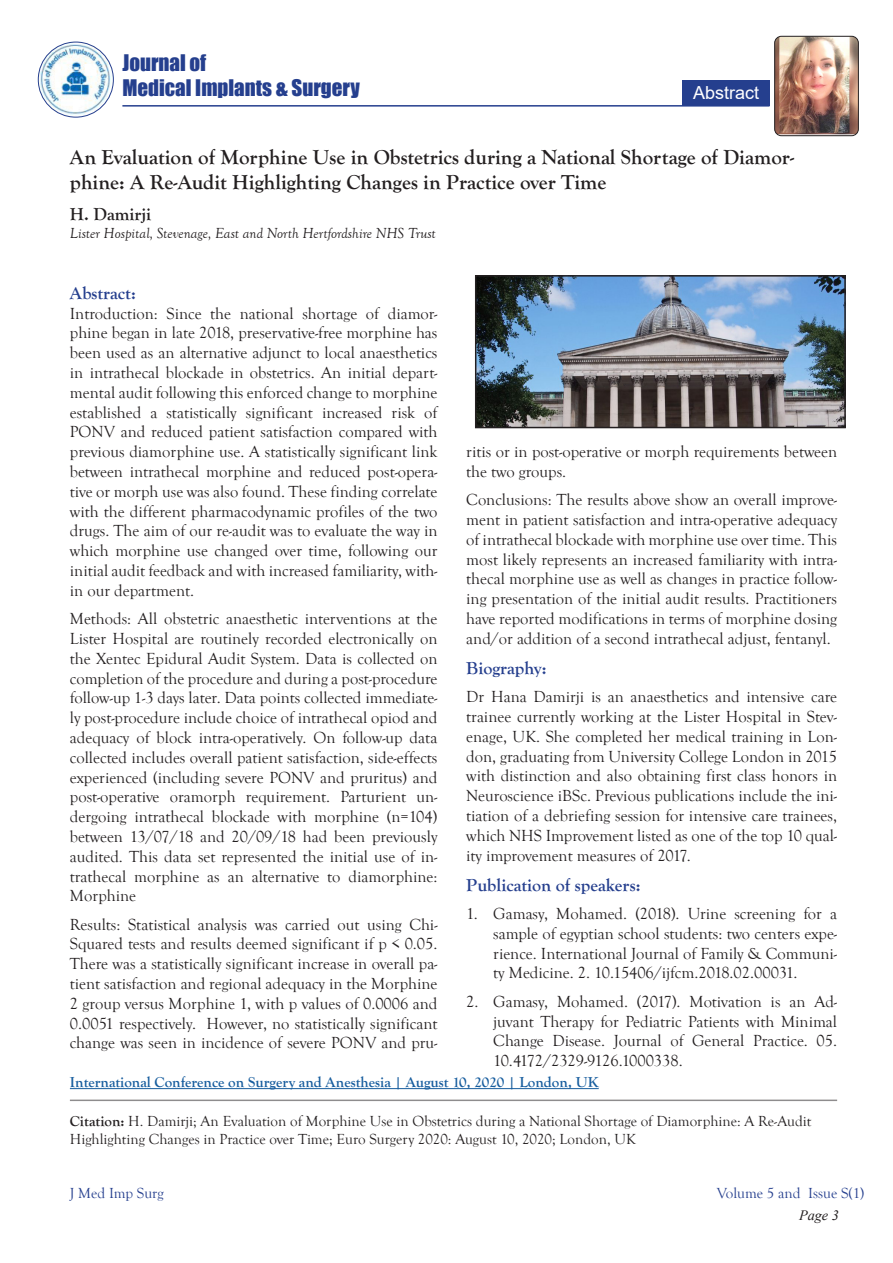
<style>
.page{position:relative;width:893px;height:1263px;background:#fff}
.page>*{position:absolute;margin:0;border:0;box-sizing:border-box;transform-origin:0 0}
.t1{font:700 21px/25.2px "Goudy Old Style T";color:#231f20}
.t2{font:21px/25.2px "Impact";color:#253f8e}
.t3{font:700 18px "Goudy Old Style T";color:#253f8e}
.t4{font:700 18px "Goudy Old Style T";color:#231f20}
.t5{font:18px "Arial";color:#fff}
.t6{font:16.5px/19.8px "Goudy Old Style T";color:#231f20;text-align:justify}
.t7{font:15px/18px "Goudy Old Style T";color:#231f20}
.t8{font:700 15px "Goudy Old Style T";color:#175d9e}
.t9{font:italic 15px "Goudy Old Style T";color:#231f20}
.t10{font:15px "Goudy Old Style T";color:#253f8e}
.t11{font:italic 14.25px "Times New Roman";color:#231f20}
.s1{font-weight:700}
</style>
<div class="page">
<img style="left:38px;top:42px;width:75px;height:74px">
<div style="left:38px;top:42px;width:76px;height:76px;border:1px solid #253f8e;border-radius:50%"></div>
<div style="left:682px;top:80px;width:88px;height:25px;background:#253f8e"></div>
<hr style="left:122px;top:105px;width:647px;height:2px;background:#253f8e">
<img style="left:775px;top:36px;width:83px;height:100px">
<div style="left:774px;top:36px;width:85px;height:100px;border:1px solid #231f20;border-radius:7px"></div>
<hr style="left:70px;top:1099px;width:767px;height:2px;background:#231f20">
<img style="left:478px;top:278px;width:365px;height:147px">
<div style="left:475px;top:275px;width:371px;height:153px;border:2px solid #231f20"></div>
<hr style="left:70px;top:1088px;width:529px;height:1px;background:#175d9e">
<p class="t2" style="left:122px;top:49px;width:239px">Journal of<br>Medical Implants &amp; Surgery</p>
<p class="t5" style="left:693px;top:80px;width:68px">Abstract</p>
<p class="t1" style="left:70px;top:145px;width:726px">An Evaluation of Morphine Use in Obstetrics during a National Shortage of Diamor&shy;phine: A Re-Audit Highlighting Changes in Practice over Time</p>
<p class="t4" style="left:70px;top:204px;width:83px">H. Damirji</p>
<p class="t9" style="left:70px;top:224px;width:367px">Lister Hospital, Stevenage, East and North Hertfordshire NHS Trust</p>
<p class="t3" style="left:70px;top:283px;width:68px">Abstract:</p>
<p class="t6" style="left:70px;top:304px;width:369px">Introduction: Since the national shortage of diamor&shy;phine began in late 2018, preservative-free morphine has been used as an alternative adjunct to local anaesthetics in intrathecal blockade in obstetrics. An initial depart&shy;mental audit following this enforced change to morphine established a statistically significant increased risk of PONV and reduced patient satisfaction compared with previous diamorphine use. A statistically significant link between intrathecal morphine and reduced post-opera&shy;tive or morph use was also found. These finding correlate with the different pharmacodynamic profiles of the two drugs. The aim of our re-audit was to evaluate the way in which morphine use changed over time, following our initial audit feedback and with increased familiarity, with&shy;in our department.</p>
<p class="t6" style="left:70px;top:609px;width:369px">Methods: All obstetric anaesthetic interventions at the Lister Hospital are routinely recorded electronically on the Xentec Epidural Audit System. Data is collected on completion of the procedure and during a post-procedure follow-up 1-3 days later. Data points collected immediate&shy;ly post-procedure include choice of intrathecal opiod and adequacy of block intra-operatively. On follow-up data collected includes overall patient satisfaction, side-effects experienced (including severe PONV and pruritus) and post-operative oramorph requirement. Parturient un&shy;dergoing intrathecal blockade with morphine (n=104) between 13/07/18 and 20/09/18 had been previously audited. This data set represented the initial use of in&shy;trathecal morphine as an alternative to diamorphine:<br>Morphine</p>
<p class="t6" style="left:70px;top:915px;width:369px">Results: Statistical analysis was carried out using Chi-Squared tests and results deemed significant if p &lt; 0.05.<br>There was a statistically significant increase in overall pa&shy;tient satisfaction and regional adequacy in the Morphine 2 group versus Morphine 1, with p values of 0.0006 and 0.0051 respectively. However, no statistically significant change was seen in incidence of severe PONV and pru-</p>
<p class="t6" style="left:466px;top:442px;width:372px">ritis or in post-operative or morph requirements between the two groups.</p>
<p class="t6" style="left:466px;top:490px;width:372px">Conclusions: The results above show an overall improve&shy;ment in patient satisfaction and intra-operative adequacy of intrathecal blockade with morphine use over time. This most likely represents an increased familiarity with intra&shy;thecal morphine use as well as changes in practice follow&shy;ing presentation of the initial audit results. Practitioners have reported modifications in terms of morphine dosing and/or addition of a second intrathecal adjust, fentanyl.</p>
<p class="t3" style="left:466px;top:658px;width:82px">Biography:</p>
<p class="t6" style="left:466px;top:687px;width:372px">Dr Hana Damirji is an anaesthetics and intensive care trainee currently working at the Lister Hospital in Stev&shy;enage, UK. She completed her medical training in Lon&shy;don, graduating from University College London in 2015 with distinction and also obtaining first class honors in Neuroscience iBSc. Previous publications include the ini&shy;tiation of a debriefing session for intensive care trainees, which NHS Improvement listed as one of the top 10 qual&shy;ity improvement measures of 2017.</p>
<p class="t3" style="left:466px;top:875px;width:176px">Publication of speakers:</p>
<p class="t6" style="left:493px;top:904px;width:345px;text-indent:-27px">1. Gamasy, Mohamed. (2018). Urine screening for a sample of egyptian school students: two centers expe&shy;rience. International Journal of Family &amp; Communi&shy;ty Medicine. 2. 10.15406/ijfcm.2018.02.00031.</p>
<p class="t6" style="left:493px;top:992px;width:345px;text-indent:-27px">2. Gamasy, Mohamed. (2017). Motivation is an Ad&shy;juvant Therapy for Pediatric Patients with Minimal Change Disease. Journal of General Practice. 05.<br>10.4172/2329-9126.1000338.</p>
<p class="t8" style="left:70px;top:1074px;width:530px">International Conference on Surgery and Anesthesia | August 10, 2020 | London, UK</p>
<p class="t7" style="left:70px;top:1112px;width:743px"><span class="s1">Citation:</span> H. Damirji; An Evaluation of Morphine Use in Obstetrics during a National Shortage of Diamorphine: A Re-Audit<br>Highlighting Changes in Practice over Time; Euro Surgery 2020: August 10, 2020; London, UK</p>
<p class="t10" style="left:70px;top:1185px;width:95px">J Med Imp Surg</p>
<p class="t10" style="left:717px;top:1185px;width:149px">Volume 5 and Issue S(1)</p>
<p class="t11" style="left:799px;top:1206px;width:41px">Page 3</p>
</div>
